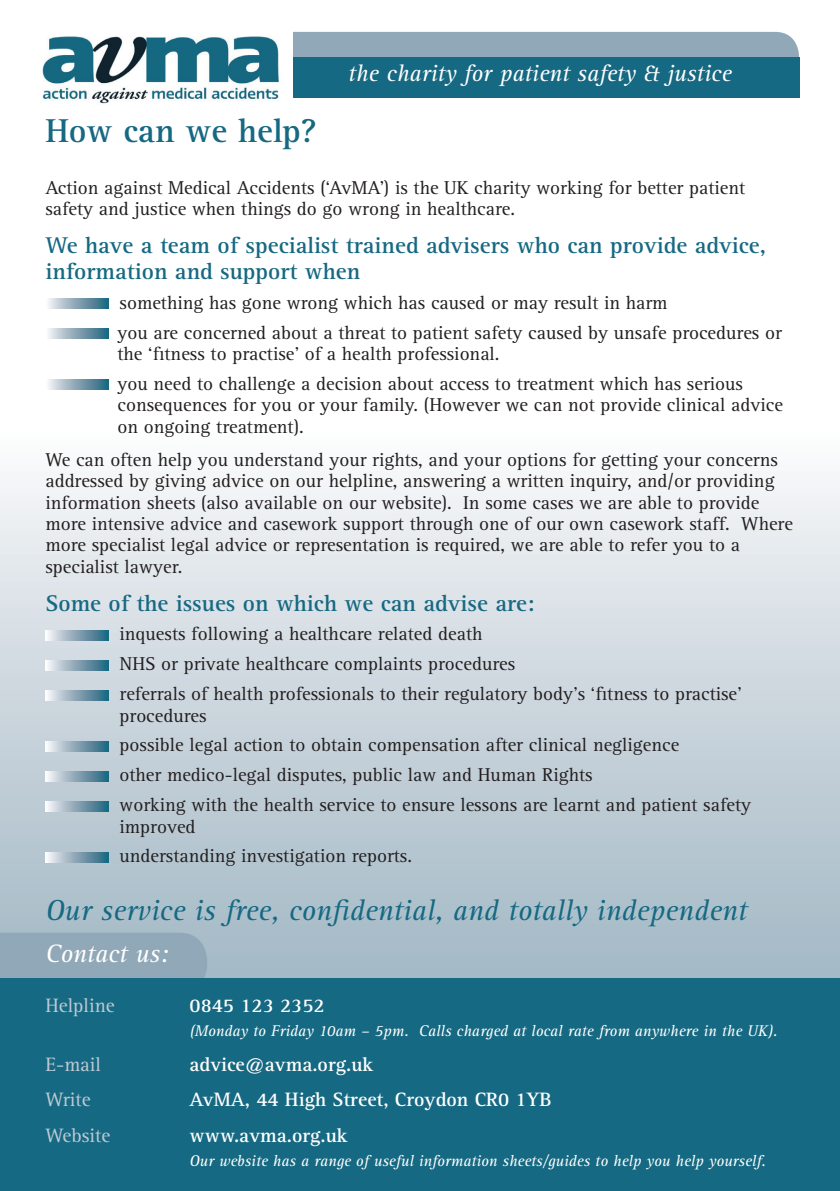
<style>
.page{position:relative;width:840px;height:1191px;background:#fff}
.page>*{position:absolute;margin:0;border:0;box-sizing:border-box;transform-origin:0 0}
.t1{font:700 34.2px "Rotis Serif";color:#166982}
.t2{font:italic 30px "Rotis Serif";color:#166982}
.t3{font:italic 26px "Rotis Serif";color:#fff}
.t4{font:italic 24px "Rotis Serif";color:#fff}
.t5{font:700 23.4px/25.6px "Rotis Serif";color:#166982}
.t6{font:700 20px "Rotis Serif";color:#fff}
.t7{font:20px "Rotis Serif";color:#becad4}
.t8{font:19.2px/21.4px "Rotis Serif";color:#231f20}
.t9{font:italic 16px "Rotis Serif";color:#fff}
</style>
<div class="page">
<svg style="left:0;top:471px;width:839px;height:508px;background:#cad5dd"></svg>
<div style="left:293px;top:32px;width:505px;height:25px;background:#90a8b8"></div>
<div style="left:0;top:932px;width:207px;height:47px;background:#90a8b8"></div>
<div style="left:0;top:57px;width:798px;height:41px;background:#166982"></div>
<div style="left:0;top:28px;width:292px;height:78px;background:#fff"></div>
<img style="left:42px;top:36px;width:237px;height:68px">
<div style="left:0;top:979px;width:839px;height:212px;background:#166982"></div>
<svg style="left:48px;top:298px;width:60px;height:11px"></svg>
<svg style="left:48px;top:328px;width:60px;height:10px"></svg>
<svg style="left:48px;top:379px;width:60px;height:11px"></svg>
<svg style="left:45px;top:630px;width:63px;height:10px"></svg>
<svg style="left:45px;top:660px;width:63px;height:10px"></svg>
<svg style="left:45px;top:690px;width:63px;height:10px"></svg>
<svg style="left:45px;top:741px;width:63px;height:10px"></svg>
<svg style="left:45px;top:771px;width:63px;height:10px"></svg>
<svg style="left:45px;top:801px;width:63px;height:10px"></svg>
<svg style="left:45px;top:852px;width:63px;height:10px"></svg>
<p class="t4" style="left:348px;top:59px;width:385px">the charity for patient safety &amp; justice</p>
<p class="t1" style="left:45px;top:111px;width:273px">How can we help?</p>
<p class="t8" style="left:45px;top:177px;width:700px">Action against Medical Accidents (‘AvMA’) is the UK charity working for better patient safety and justice when things do go wrong in healthcare.</p>
<p class="t5" style="left:45px;top:233px;width:721px">We have a team of specialist trained advisers who can provide advice, information and support when</p>
<p class="t8" style="left:119px;top:292px;width:549px">something has gone wrong which has caused or may result in harm</p>
<p class="t8" style="left:117px;top:322px;width:665px">you are concerned about a threat to patient safety caused by unsafe procedures or the ‘fitness to practise’ of a health professional.</p>
<p class="t8" style="left:117px;top:373px;width:666px">you need to challenge a decision about access to treatment which has serious consequences for you or your family. (However we can not provide clinical advice on ongoing treatment).</p>
<p class="t8" style="left:45px;top:449px;width:748px">We can often help you understand your rights, and your options for getting your concerns addressed by giving advice on our helpline, answering a written inquiry, and/or providing information sheets (also available on our website). In some cases we are able to provide more intensive advice and casework support through one of our own casework staff. Where more specialist legal advice or representation is required, we are able to refer you to a specialist lawyer.</p>
<p class="t5" style="left:45px;top:590px;width:490px">Some of the issues on which we can advise are:</p>
<p class="t8" style="left:119px;top:624px;width:364px">inquests following a healthcare related death</p>
<p class="t8" style="left:119px;top:654px;width:397px">NHS or private healthcare complaints procedures</p>
<p class="t8" style="left:119px;top:683px;width:623px">referrals of health professionals to their regulatory body’s ‘fitness to practise’ procedures</p>
<p class="t8" style="left:119px;top:735px;width:561px">possible legal action to obtain compensation after clinical negligence</p>
<p class="t8" style="left:119px;top:765px;width:474px">other medico-legal disputes, public law and Human Rights</p>
<p class="t8" style="left:119px;top:794px;width:632px">working with the health service to ensure lessons are learnt and patient safety improved</p>
<p class="t8" style="left:119px;top:846px;width:294px">understanding investigation reports.</p>
<p class="t2" style="left:45px;top:893px;width:703px">Our service is free, confidential, and totally independent</p>
<p class="t3" style="left:45px;top:938px;width:124px">Contact us:</p>
<p class="t7" style="left:45px;top:993px;width:71px">Helpline</p>
<p class="t6" style="left:189px;top:993px;width:136px">0845 123 2352</p>
<p class="t9" style="left:189px;top:1021px;width:589px">(Monday to Friday 10am – 5pm. Calls charged at local rate from anywhere in the UK).</p>
<p class="t7" style="left:45px;top:1053px;width:57px">E-mail</p>
<p class="t6" style="left:189px;top:1052px;width:185px">advice@avma.org.uk</p>
<p class="t7" style="left:45px;top:1088px;width:47px">Write</p>
<p class="t6" style="left:189px;top:1087px;width:363px">AvMA, 44 High Street, Croydon CR0 1YB</p>
<p class="t7" style="left:45px;top:1123px;width:66px">Website</p>
<p class="t6" style="left:189px;top:1123px;width:159px">www.avma.org.uk</p>
<p class="t9" style="left:189px;top:1151px;width:577px">Our website has a range of useful information sheets/guides to help you help yourself.</p>
</div>
